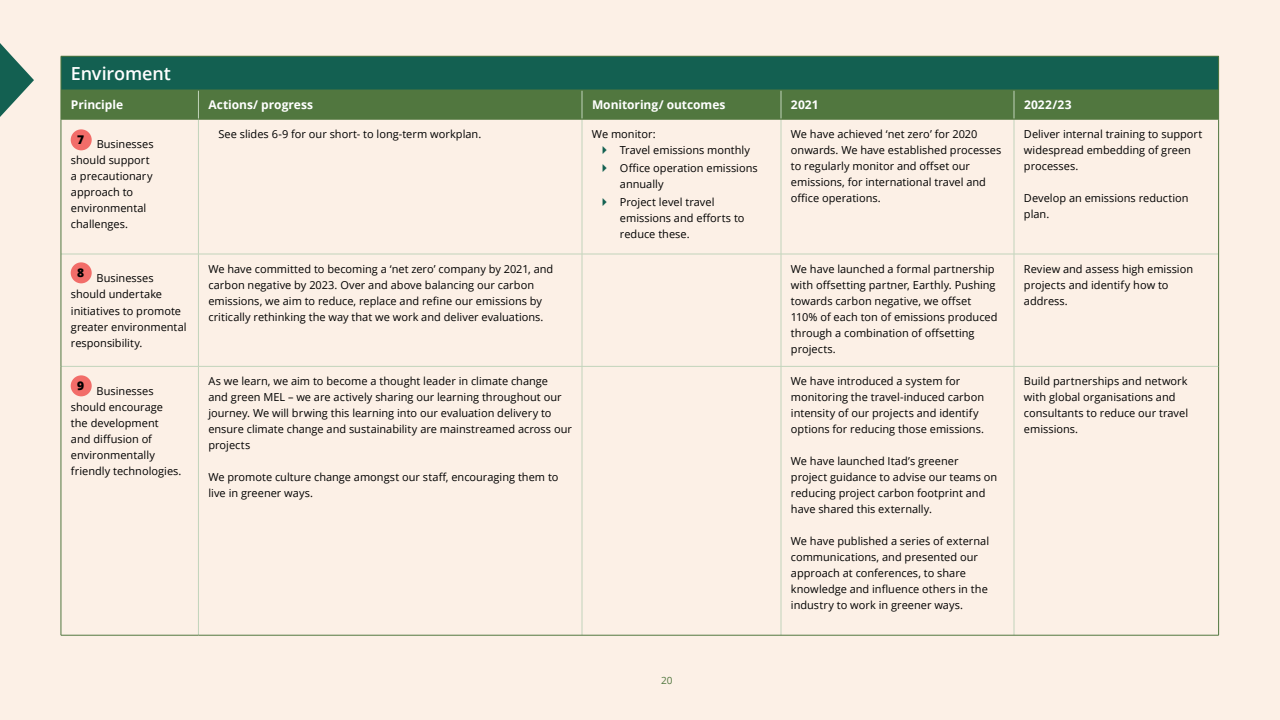
<style>
.page{position:relative;width:1280px;height:720px;background:#fcf0e6}
.page>*{position:absolute;margin:0;border:0;box-sizing:border-box;transform-origin:0 0}
.t1{font:600 18px "Open Sans";letter-spacing:-.005em;color:#fff}
.t2{font:700 12px "Open Sans";letter-spacing:-.005em;color:#fff}
.t3{font:800 12px "Open Sans";color:#000}
.t4{font:11px/16px "Open Sans";color:#000}
.t5{font:10px "Open Sans";color:#51773f}
</style>
<div class="page">
<svg style="left:0;top:43px;width:34px;height:74px"></svg>
<div style="left:61px;top:56px;width:1158px;height:34px;background:#136051"></div>
<hr style="left:198px;top:120px;width:1px;height:134px;background:#c2d4bb">
<hr style="left:582px;top:120px;width:1px;height:134px;background:#c2d4bb">
<hr style="left:781px;top:120px;width:1px;height:134px;background:#c2d4bb">
<hr style="left:1014px;top:120px;width:1px;height:134px;background:#c2d4bb">
<hr style="left:61px;top:254px;width:137px;height:1px;background:#c2d4bb">
<hr style="left:198px;top:254px;width:384px;height:1px;background:#c2d4bb">
<hr style="left:198px;top:254px;width:1px;height:112px;background:#c2d4bb">
<hr style="left:582px;top:254px;width:199px;height:1px;background:#c2d4bb">
<hr style="left:582px;top:254px;width:1px;height:112px;background:#c2d4bb">
<hr style="left:781px;top:254px;width:233px;height:1px;background:#c2d4bb">
<hr style="left:781px;top:254px;width:1px;height:112px;background:#c2d4bb">
<hr style="left:1014px;top:254px;width:204px;height:1px;background:#c2d4bb">
<hr style="left:1014px;top:254px;width:1px;height:112px;background:#c2d4bb">
<hr style="left:61px;top:366px;width:137px;height:1px;background:#c2d4bb">
<hr style="left:198px;top:366px;width:384px;height:1px;background:#c2d4bb">
<hr style="left:198px;top:367px;width:1px;height:268px;background:#c2d4bb">
<hr style="left:582px;top:366px;width:199px;height:1px;background:#c2d4bb">
<hr style="left:582px;top:367px;width:1px;height:268px;background:#c2d4bb">
<hr style="left:781px;top:366px;width:233px;height:1px;background:#c2d4bb">
<hr style="left:781px;top:367px;width:1px;height:268px;background:#c2d4bb">
<hr style="left:1014px;top:366px;width:204px;height:1px;background:#c2d4bb">
<hr style="left:1014px;top:367px;width:1px;height:268px;background:#c2d4bb">
<hr style="left:61px;top:119px;width:1px;height:135px;background:#51773f">
<hr style="left:1218px;top:119px;width:1px;height:135px;background:#51773f">
<hr style="left:61px;top:254px;width:1px;height:112px;background:#51773f">
<hr style="left:1218px;top:254px;width:1px;height:112px;background:#51773f">
<hr style="left:61px;top:366px;width:1px;height:269px;background:#51773f">
<hr style="left:1218px;top:366px;width:1px;height:269px;background:#51773f">
<hr style="left:61px;top:635px;width:137px;height:1px;background:#51773f">
<hr style="left:198px;top:635px;width:384px;height:1px;background:#51773f">
<hr style="left:582px;top:635px;width:199px;height:1px;background:#51773f">
<hr style="left:781px;top:635px;width:233px;height:1px;background:#51773f">
<hr style="left:1014px;top:635px;width:205px;height:1px;background:#51773f">
<hr style="left:61px;top:56px;width:137px;height:1px;background:#51773f">
<hr style="left:61px;top:56px;width:1px;height:34px;background:#51773f">
<hr style="left:198px;top:56px;width:384px;height:1px;background:#51773f">
<hr style="left:582px;top:56px;width:199px;height:1px;background:#51773f">
<hr style="left:781px;top:56px;width:233px;height:1px;background:#51773f">
<hr style="left:1014px;top:56px;width:205px;height:1px;background:#51773f">
<hr style="left:1218px;top:56px;width:1px;height:34px;background:#51773f">
<hr style="left:61px;top:119px;width:137px;height:1px;background:#51773f">
<hr style="left:198px;top:119px;width:384px;height:1px;background:#51773f">
<hr style="left:582px;top:119px;width:199px;height:1px;background:#51773f">
<hr style="left:781px;top:119px;width:233px;height:1px;background:#51773f">
<hr style="left:1014px;top:119px;width:204px;height:1px;background:#51773f">
<div style="left:61px;top:90px;width:1158px;height:29px;background:#51773f"></div>
<div style="left:71px;top:129px;width:21px;height:21px;background:#f26d69;border-radius:50%"></div>
<div style="left:71px;top:262px;width:21px;height:21px;background:#f26d69;border-radius:50%"></div>
<div style="left:71px;top:375px;width:21px;height:21px;background:#f26d69;border-radius:50%"></div>
<h1 class="t1" style="left:71px;top:61px;width:102px">Enviroment</h1>
<p class="t2" style="left:71px;top:96px;width:54px">Principle</p>
<p class="t2" style="left:208px;top:96px;width:106px">Actions/ progress</p>
<p class="t2" style="left:592px;top:96px;width:135px">Monitoring/ outcomes</p>
<p class="t2" style="left:791px;top:96px;width:29px">2021</p>
<p class="t2" style="left:1024px;top:96px;width:49px">2022/23</p>
<p class="t4" style="left:71px;top:135px;width:84px;text-indent:26px">Businesses should support a precautionary approach to environmental challenges.</p>
<p class="t4" style="left:791px;top:125px;width:212px">We have achieved ‘net zero’ for 2020 onwards. We have established processes to regularly monitor and offset our emissions, for international travel and office operations.</p>
<p class="t4" style="left:1024px;top:125px;width:180px">Deliver internal training to support widespread embedding of green processes.</p>
<p class="t4" style="left:218px;top:125px;width:264px">See slides 6-9 for our short- to long-term workplan.</p>
<p class="t4" style="left:620px;top:125px;width:132px;text-indent:-28px">We monitor:<br>Travel emissions monthly</p>
<p class="t4" style="left:620px;top:159px;width:139px">Office operation emissions annually</p>
<p class="t4" style="left:620px;top:193px;width:126px">Project level travel emissions and efforts to reduce these.</p>
<p class="t3" style="left:77px;top:131px;width:9px">7</p>
<p class="t4" style="left:1024px;top:189px;width:166px">Develop an emissions reduction plan.</p>
<p class="t4" style="left:71px;top:270px;width:117px;text-indent:26px">Businesses should undertake initiatives to promote greater environmental responsibility.</p>
<p class="t4" style="left:208px;top:260px;width:346px">We have committed to becoming a ‘net zero’ company by 2021, and carbon negative by 2023. Over and above balancing our carbon emissions, we aim to reduce, replace and refine our emissions by critically rethinking the way that we work and deliver evaluations.</p>
<p class="t4" style="left:791px;top:260px;width:208px">We have launched a formal partnership with offsetting partner, Earthly. Pushing towards carbon negative, we offset 110% of each ton of emissions produced through a combination of offsetting projects.</p>
<p class="t4" style="left:1024px;top:260px;width:171px">Review and assess high emission projects and identify how to address.</p>
<p class="t4" style="left:71px;top:383px;width:112px;text-indent:26px">Businesses should encourage the development<br>and diffusion of environmentally friendly technologies.</p>
<p class="t4" style="left:208px;top:373px;width:365px">As we learn, we aim to become a thought leader in climate change<br>and green MEL – we are actively sharing our learning throughout our journey. We will brwing this learning into our evaluation delivery to ensure climate change and sustainability are mainstreamed across our projects</p>
<p class="t3" style="left:77px;top:264px;width:9px">8</p>
<p class="t4" style="left:791px;top:373px;width:195px">We have introduced a system for monitoring the travel-induced carbon intensity of our projects and identify options for reducing those emissions.</p>
<p class="t4" style="left:791px;top:453px;width:208px">We have launched Itad’s greener project guidance to advise our teams on reducing project carbon footprint and have shared this externally.</p>
<p class="t4" style="left:791px;top:533px;width:200px">We have published a series of external communications, and presented our approach at conferences, to share knowledge and influence others in the industry to work in greener ways.</p>
<p class="t4" style="left:1024px;top:373px;width:166px">Build partnerships and network with global organisations and consultants to reduce our travel emissions.</p>
<p class="t3" style="left:77px;top:377px;width:9px">9</p>
<p class="t4" style="left:208px;top:469px;width:352px">We promote culture change amongst our staff, encouraging them to live in greener ways.</p>
<p class="t5" style="left:661px;top:673px;width:13px">20</p>
</div>
